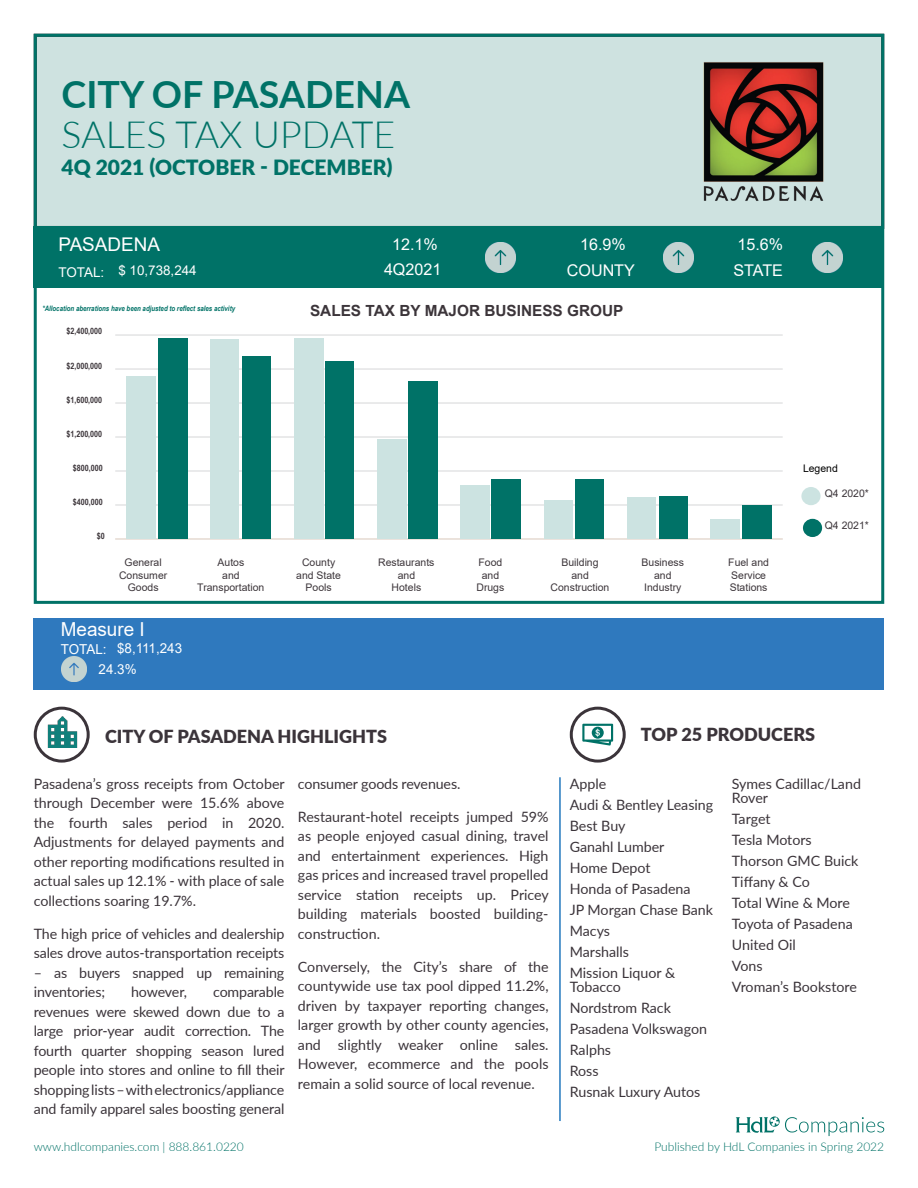
<style>
.page{position:relative;width:918px;height:1188px;background:#fff}
.page>*{position:absolute;margin:0;border:0;box-sizing:border-box;transform-origin:0 0}
.t1{font:300 37.5px "Lato";color:#007267}
.t2{font:700 37.5px "Lato";color:#007267}
.t3{font:900 21px "Lato";color:#007267}
.t4{font:19.35px "Arial";color:#fff}
.t5{font:18.9px "Arial";color:#fff}
.t6{font:900 18px "Lato";color:#3b343a}
.t7{font:16.2px "Arial";color:#fff}
.t8{font:700 15.3px "Arial";color:#3c353a}
.t9{font:14.25px/19.5px "Lato";color:#3b343a}
.t10{font:13.65px/20.4px "Arial";color:#fff}
.t11{font:13.35px "Arial";color:#fff}
.t12{font:300 12px "Lato";color:#007267}
.t13{font:10.5px/12.1px "Arial";color:#3c353a;text-align:center}
.t14{font:10.5px "Arial";color:#000}
.t15{font:700 8.7px "Arial Narrow";color:#3c353a}
.t16{font:italic 700 7.5px "Arial Narrow";color:#007267}
</style>
<div class="page">
<div style="left:35px;top:35px;width:848px;height:192px;background:#cee2e0"></div>
<div style="left:34px;top:34px;width:850px;height:570px;border:3px solid #007267"></div>
<svg style="left:736px;top:1116px;width:148px;height:20px"></svg>
<hr style="left:559px;top:777px;width:2px;height:344px;background:#2479be">
<div style="left:801px;top:487px;width:20px;height:18px;background:#cce3e1;border-radius:50%"></div>
<div style="left:803px;top:519px;width:19px;height:18px;background:#007267;border-radius:50%"></div>
<hr style="left:116px;top:504px;width:666px;height:2px;background:#d9dadb">
<hr style="left:116px;top:470px;width:666px;height:2px;background:#d9dadb">
<hr style="left:116px;top:436px;width:666px;height:2px;background:#d9dadb">
<hr style="left:116px;top:402px;width:666px;height:2px;background:#d9dadb">
<hr style="left:116px;top:368px;width:666px;height:2px;background:#d9dadb">
<hr style="left:116px;top:334px;width:666px;height:2px;background:#d9dadb">
<hr style="left:116px;top:538px;width:666px;height:2px;background:#edddd1">
<div style="left:127px;top:377px;width:29px;height:162px;background:#cce3e1"></div>
<div style="left:211px;top:339px;width:28px;height:200px;background:#cce3e1"></div>
<div style="left:294px;top:338px;width:29px;height:201px;background:#cce3e1"></div>
<div style="left:377px;top:439px;width:29px;height:100px;background:#cce3e1"></div>
<div style="left:460px;top:485px;width:29px;height:54px;background:#cce3e1"></div>
<div style="left:544px;top:501px;width:28px;height:38px;background:#cce3e1"></div>
<div style="left:627px;top:497px;width:29px;height:42px;background:#cce3e1"></div>
<div style="left:710px;top:519px;width:30px;height:20px;background:#cce3e1"></div>
<div style="left:158px;top:338px;width:30px;height:201px;background:#007267"></div>
<div style="left:242px;top:357px;width:29px;height:182px;background:#007267"></div>
<div style="left:325px;top:361px;width:29px;height:178px;background:#007267"></div>
<div style="left:409px;top:381px;width:29px;height:158px;background:#007267"></div>
<div style="left:492px;top:480px;width:29px;height:59px;background:#007267"></div>
<div style="left:576px;top:480px;width:28px;height:59px;background:#007267"></div>
<div style="left:659px;top:496px;width:28px;height:43px;background:#007267"></div>
<div style="left:742px;top:505px;width:29px;height:34px;background:#007267"></div>
<img style="left:703px;top:62px;width:120px;height:139px">
<div style="left:570px;top:707px;width:56px;height:56px;border:3px solid #3b343a;border-radius:50%"></div>
<svg style="left:582px;top:724px;width:31px;height:22px"></svg>
<img style="left:43px;top:714px;width:39px;height:38px">
<div style="left:34px;top:707px;width:56px;height:56px;border:3px solid #3b343a;border-radius:50%"></div>
<div style="left:34px;top:618px;width:850px;height:72px;background:#2f79be"></div>
<img style="left:61px;top:657px;width:26px;height:25px">
<div style="left:34px;top:227px;width:850px;height:61px;background:#007267"></div>
<img style="left:485px;top:242px;width:31px;height:31px">
<img style="left:812px;top:242px;width:31px;height:31px">
<img style="left:663px;top:242px;width:31px;height:31px">
<p class="t2" style="left:62px;top:66px;width:350px">CITY OF PASADENA</p>
<p class="t1" style="left:62px;top:109px;width:335px">SALES TAX UPDATE</p>
<p class="t3" style="left:62px;top:151px;width:333px">4Q 2021 (OCTOBER - DECEMBER)</p>
<p class="t5" style="left:58px;top:231px;width:103px">PASADENA</p>
<p class="t11" style="left:58px;top:262px;width:140px">TOTAL: $ 10,738,244</p>
<p class="t16" style="left:42px;top:303px;width:194px">*Allocation aberrations have been adjusted to reflect sales activity</p>
<p class="t15" style="left:66px;top:324px;width:37px">$2,400,000</p>
<p class="t15" style="left:66px;top:359px;width:37px">$2,000,000</p>
<p class="t15" style="left:66px;top:393px;width:37px">$1,600,000</p>
<p class="t15" style="left:66px;top:427px;width:37px">$1,200,000</p>
<p class="t15" style="left:73px;top:461px;width:31px">$800,000</p>
<p class="t15" style="left:73px;top:495px;width:31px">$400,000</p>
<p class="t15" style="left:97px;top:529px;width:9px">$0</p>
<p class="t7" style="left:392px;top:233px;width:47px">12.1%</p>
<p class="t7" style="left:580px;top:233px;width:47px">16.9%</p>
<p class="t7" style="left:737px;top:233px;width:47px">15.6%</p>
<p class="t7" style="left:567px;top:259px;width:70px">COUNTY</p>
<p class="t7" style="left:733px;top:259px;width:51px">STATE</p>
<p class="t7" style="left:384px;top:258px;width:59px">4Q2021</p>
<p class="t8" style="left:310px;top:300px;width:315px">SALES TAX BY MAJOR BUSINESS GROUP</p>
<p class="t13" style="left:119px;top:557px;width:50px">General<br>Consumer<br>Goods</p>
<p class="t13" style="left:197px;top:557px;width:69px">Autos<br>and<br>Transportation</p>
<p class="t13" style="left:296px;top:557px;width:46px">County and State<br>Pools</p>
<p class="t13" style="left:378px;top:557px;width:58px">Restaurants and<br>Hotels</p>
<p class="t13" style="left:476px;top:557px;width:29px">Food and<br>Drugs</p>
<p class="t13" style="left:551px;top:557px;width:60px">Building<br>and<br>Construction</p>
<p class="t13" style="left:642px;top:557px;width:44px">Business and<br>Industry</p>
<p class="t13" style="left:728px;top:557px;width:42px;text-align:left">Fuel and<br>Service<br>Stations</p>
<p class="t4" style="left:61px;top:616px;width:86px">Measure I</p>
<p class="t10" style="left:117px;top:638px;width:67px">$8,111,243</p>
<p class="t10" style="left:99px;top:639px;width:40px;text-indent:-38px">TOTAL:<br>24.3%</p>
<p class="t14" style="left:803px;top:461px;width:36px">Legend</p>
<p class="t13" style="left:825px;top:488px;width:46px">Q4 2020*</p>
<p class="t13" style="left:825px;top:519px;width:46px">Q4 2021*</p>
<p class="t6" style="left:105px;top:723px;width:284px">CITY OF PASADENA HIGHLIGHTS</p>
<p class="t6" style="left:641px;top:721px;width:176px">TOP 25 PRODUCERS</p>
<p class="t9" style="left:34px;top:773px;width:252px;text-align:justify">Pasadena’s gross receipts from October through December were 15.6% above the fourth sales period in 2020.<br>Adjustments for delayed payments and other reporting modifications resulted in actual sales up 12.1% - with place of sale collections soaring 19.7%.</p>
<p class="t9" style="left:34px;top:923px;width:252px">The high price of vehicles and dealership sales drove autos-transportation receipts</p>
<p class="t9" style="left:34px;top:962px;width:252px">– as buyers snapped up remaining inventories;</p>
<p class="t9" style="left:34px;top:982px;width:252px;text-align:justify;text-indent:179px">comparable revenues were skewed down due to a large prior-year audit correction. The fourth quarter shopping season lured people into stores and online to fill their shopping lists – with electronics/appliance and family apparel sales boosting general</p>
<p class="t9" style="left:131px;top:982px;width:57px">however,</p>
<p class="t12" style="left:34px;top:1139px;width:212px">www.hdlcompanies.com | 888.861.0220</p>
<p class="t9" style="left:298px;top:773px;width:164px">consumer goods revenues.</p>
<p class="t9" style="left:298px;top:806px;width:253px;text-align:justify">Restaurant-hotel receipts jumped 59% as people enjoyed casual dining, travel and entertainment experiences. High gas prices and increased travel propelled service station receipts up. Pricey building materials boosted building&shy;construction.</p>
<p class="t9" style="left:298px;top:956px;width:252px;text-align:justify">Conversely, the City’s share of the countywide use tax pool dipped 11.2%, driven by taxpayer reporting changes, larger growth by other county agencies, and slightly weaker online sales.<br>However, ecommerce and the pools remain a solid source of local revenue.</p>
<p class="t9" style="left:570px;top:773px;width:38px">Apple</p>
<p class="t9" style="left:570px;top:794px;width:145px">Audi &amp; Bentley Leasing</p>
<p class="t9" style="left:570px;top:815px;width:57px">Best Buy</p>
<p class="t9" style="left:570px;top:836px;width:96px">Ganahl Lumber</p>
<p class="t9" style="left:570px;top:857px;width:82px">Home Depot</p>
<p class="t9" style="left:570px;top:878px;width:122px">Honda of Pasadena</p>
<p class="t9" style="left:570px;top:899px;width:145px">JP Morgan Chase Bank</p>
<p class="t9" style="left:570px;top:920px;width:42px">Macys</p>
<p class="t9" style="left:570px;top:941px;width:61px">Marshalls</p>
<p class="t9" style="left:570px;top:965px;width:107px;line-height:14.2px">Mission Liquor &amp;<br>Tobacco</p>
<p class="t9" style="left:570px;top:998px;width:103px">Nordstrom Rack</p>
<p class="t9" style="left:570px;top:1019px;width:139px">Pasadena Volkswagon</p>
<p class="t9" style="left:570px;top:1040px;width:43px">Ralphs</p>
<p class="t9" style="left:570px;top:1061px;width:30px">Ross</p>
<p class="t9" style="left:570px;top:1082px;width:132px">Rusnak Luxury Autos</p>
<p class="t9" style="left:732px;top:776px;width:131px;line-height:14.2px">Symes Cadillac/Land<br>Rover</p>
<p class="t9" style="left:732px;top:809px;width:40px">Target</p>
<p class="t9" style="left:732px;top:830px;width:81px">Tesla Motors</p>
<p class="t9" style="left:732px;top:851px;width:128px">Thorson GMC Buick</p>
<p class="t9" style="left:732px;top:872px;width:79px">Tiffany &amp; Co</p>
<p class="t9" style="left:732px;top:893px;width:120px">Total Wine &amp; More</p>
<p class="t9" style="left:732px;top:914px;width:122px">Toyota of Pasadena</p>
<p class="t9" style="left:732px;top:935px;width:65px">United Oil</p>
<p class="t9" style="left:732px;top:956px;width:32px">Vons</p>
<p class="t9" style="left:732px;top:977px;width:127px">Vroman’s Bookstore</p>
<p class="t12" style="left:654px;top:1139px;width:231px">Published by HdL Companies in Spring 2022</p>
</div>
